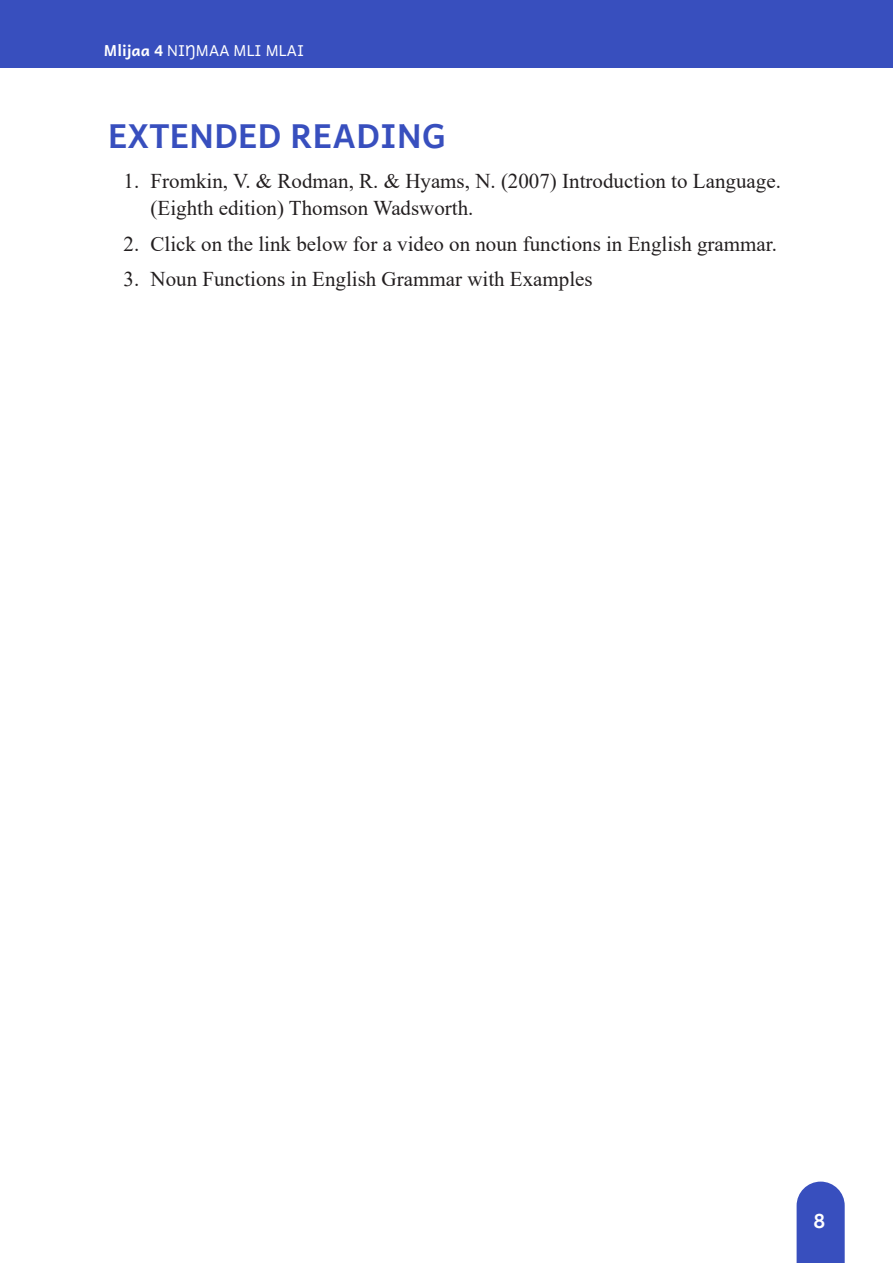
<style>
.page{position:relative;width:893px;height:1263px;background:#fff}
.page>*{position:absolute;margin:0;border:0;box-sizing:border-box;transform-origin:0 0}
.t1{font:700 33px "Andika";color:#384fbe}
.t2{font:21px/27px "Times New Roman";color:#231f20}
.t3{font:700 19.5px "Andika";color:#fff}
.t4{font:15px "Andika";color:#fff}
.s1{font-weight:700}
</style>
<div class="page">
<div style="left:0;top:0;width:893px;height:68px;background:#384fbe"></div>
<svg style="left:797px;top:1181px;width:48px;height:82px;background:#465cc2"></svg>
<p class="t4" style="left:104px;top:42px;width:202px"><span class="s1">Mlijaa 4</span> NIŊMAA MLI MLAI</p>
<h1 class="t1" style="left:108px;top:118px;width:339px">EXTENDED READING</h1>
<p class="t2" style="left:151px;top:167px;width:632px;text-indent:-27px">1. Fromkin, V. &amp; Rodman, R. &amp; Hyams, N. (2007) Introduction to Language. (Eighth edition) Thomson Wadsworth.</p>
<p class="t2" style="left:124px;top:229px;width:655px">2. Click on the link below for a video on noun functions in English grammar.</p>
<p class="t2" style="left:124px;top:265px;width:471px">3. Noun Functions in English Grammar with Examples</p>
<p class="t3" style="left:814px;top:1210px;width:13px">8</p>
</div>
